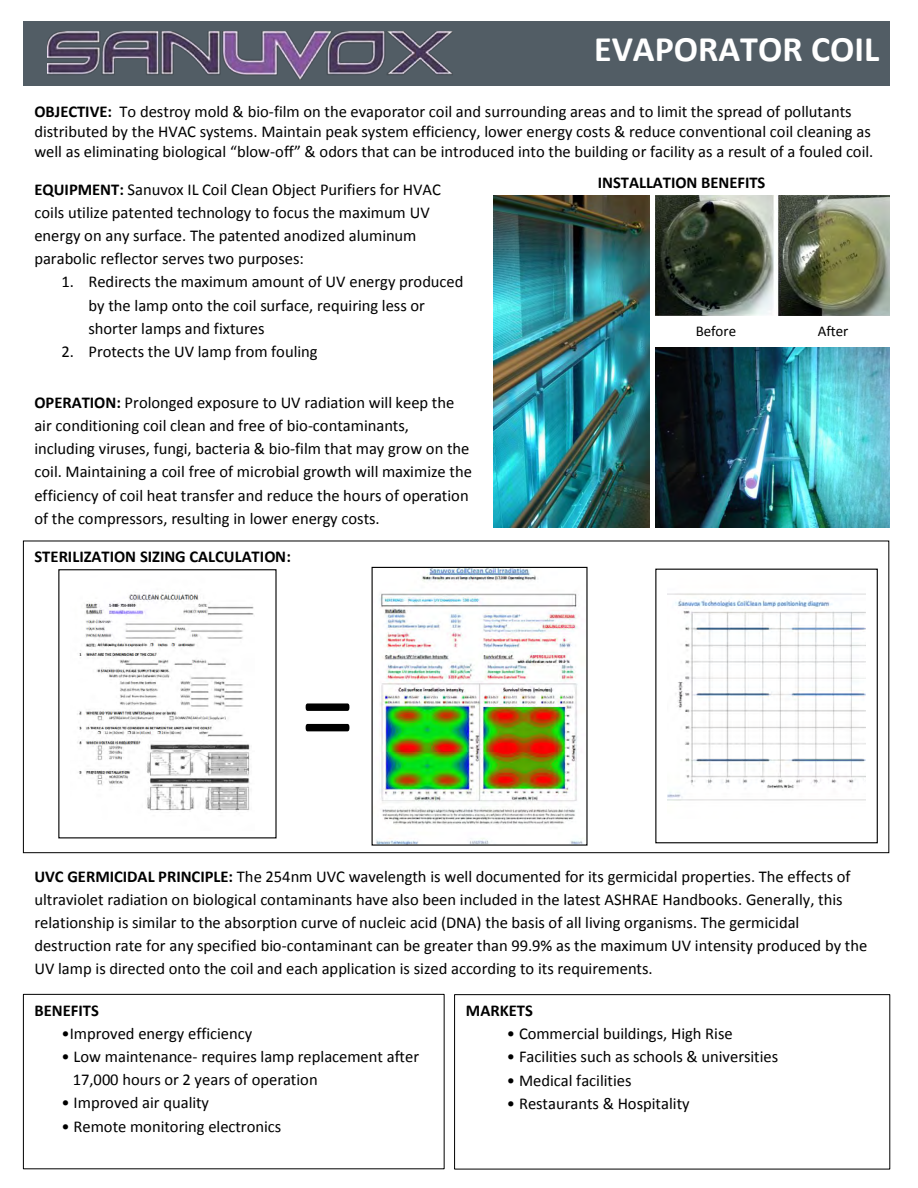
<style>
.page{position:relative;width:918px;height:1188px;background:#fff}
.page>*{position:absolute;margin:0;border:0;box-sizing:border-box;transform-origin:0 0}
.t1{font:108px "Calibri";color:#000}
.t2{font:700 36px "Calibri";color:#fff}
.t3{font:16.5px/23.1px "Calibri";color:#000}
.t4{font:700 16.5px "Calibri";color:#000}
.t5{font:15px "Calibri";color:#000}
.s1{font-weight:700}
</style>
<div class="page">
<div style="left:23px;top:22px;width:867px;height:64px;background:#525d65"></div>
<div style="left:23px;top:994px;width:422px;height:175px;border:1px solid #000"></div>
<div style="left:454px;top:994px;width:436px;height:175px;border:1px solid #000"></div>
<img style="left:493px;top:195px;width:156px;height:333px">
<img style="left:376px;top:569px;width:207px;height:275px">
<div style="left:655px;top:569px;width:223px;height:274px;border:1px solid #000"></div>
<img style="left:667px;top:593px;width:199px;height:208px">
<img style="left:77px;top:594px;width:177px;height:218px">
<img style="left:48px;top:31px;width:405px;height:49px">
<img style="left:656px;top:195px;width:234px;height:121px">
<img style="left:656px;top:347px;width:234px;height:181px">
<p class="t2" style="left:594px;top:34px;width:287px">EVAPORATOR COIL</p>
<p class="t3" style="left:34px;top:103px;width:841px;line-height:20.1px"><span class="s1">OBJECTIVE:</span> To destroy mold &amp; bio-film on the evaporator coil and surrounding areas and to limit the spread of pollutants distributed by the HVAC systems. Maintain peak system efficiency, lower energy costs &amp; reduce conventional coil cleaning as well as eliminating biological “blow-off” &amp; odors that can be introduced into the building or facility as a result of a fouled coil.</p>
<p class="t3" style="left:108px;top:146px;width:38px">CVCA</p>
<p class="t3" style="left:34px;top:179px;width:408px"><span class="s1">EQUIPMENT:</span> Sanuvox IL Coil Clean Object Purifiers for HVAC coils utilize patented technology to focus the maximum UV energy on any surface. The patented anodized aluminum parabolic reflector serves two purposes:</p>
<p class="t3" style="left:88px;top:272px;width:376px;text-indent:-27px">1. Redirects the maximum amount of UV energy produced by the lamp onto the coil surface, requiring less or shorter lamps and fixtures</p>
<p class="t3" style="left:61px;top:341px;width:258px">2. Protects the UV lamp from fouling</p>
<p class="t3" style="left:34px;top:392px;width:439px"><span class="s1">OPERATION:</span> Prolonged exposure to UV radiation will keep the air conditioning coil clean and free of bio-contaminants, including viruses, fungi, bacteria &amp; bio-film that may grow on the coil. Maintaining a coil free of microbial growth will maximize the efficiency of coil heat transfer and reduce the hours of operation of the compressors, resulting in lower energy costs.</p>
<p class="t4" style="left:35px;top:550px;width:258px">STERILIZATION SIZING CALCULATION:</p>
<p class="t1" style="left:301px;top:667px;width:55px">=</p>
<p class="t4" style="left:598px;top:175px;width:169px">INSTALLATION BENEFITS</p>
<p class="t5" style="left:696px;top:325px;width:42px">Before</p>
<p class="t5" style="left:818px;top:325px;width:32px">After</p>
<p class="t3" style="left:34px;top:866px;width:834px"><span class="s1">UVC GERMICIDAL PRINCIPLE:</span> The 254nm UVC wavelength is well documented for its germicidal properties. The effects of ultraviolet radiation on biological contaminants have also been included in the latest ASHRAE Handbooks. Generally, this relationship is similar to the absorption curve of nucleic acid (DNA) the basis of all living organisms. The germicidal destruction rate for any specified bio-contaminant can be greater than 99.9% as the maximum UV intensity produced by the UV lamp is directed onto the coil and each application is sized according to its requirements.</p>
<p class="t4" style="left:35px;top:1003px;width:66px">BENEFITS</p>
<p class="t3" style="left:62px;top:1023px;width:192px">•Improved energy efficiency</p>
<p class="t3" style="left:73px;top:1046px;width:348px;text-indent:-11px">• Low maintenance- requires lamp replacement after<br>17,000 hours or 2 years of operation</p>
<p class="t3" style="left:62px;top:1093px;width:149px">• Improved air quality</p>
<p class="t3" style="left:62px;top:1116px;width:221px">• Remote monitoring electronics</p>
<p class="t4" style="left:466px;top:1004px;width:69px">MARKETS</p>
<p class="t3" style="left:507px;top:1024px;width:227px">• Commercial buildings, High Rise</p>
<p class="t3" style="left:507px;top:1047px;width:273px">• Facilities such as schools &amp; universities</p>
<p class="t3" style="left:507px;top:1070px;width:126px">• Medical facilities</p>
<p class="t3" style="left:507px;top:1093px;width:184px">• Restaurants &amp; Hospitality</p>
</div>
